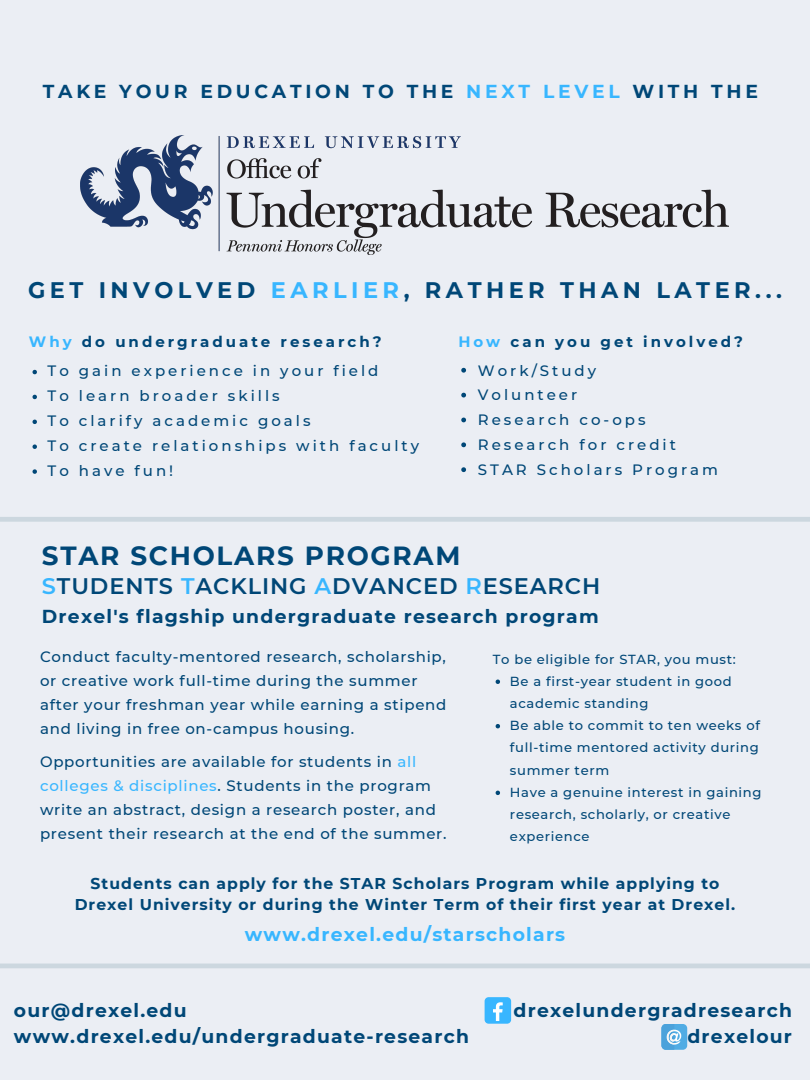
<style>
.page{position:relative;width:810px;height:1080px;background:#ebeef4}
.page>*{position:absolute;margin:0;border:0;box-sizing:border-box;transform-origin:0 0}
.t1{font:700 26.25px "Montserrat";letter-spacing:.065em;color:#004777}
.t2{font:700 22.5px "Montserrat";letter-spacing:.2em;color:#004777}
.t3{font:600 22.5px "Montserrat";letter-spacing:.04em;color:#004777}
.t4{font:700 18.75px/26.2px "Montserrat";letter-spacing:.065em;color:#004777}
.t5{font:700 18.75px "Montserrat";letter-spacing:.2em;color:#004777}
.t6{font:700 18.75px "Montserrat";letter-spacing:.065em;color:#38b6ff}
.t7{font:700 15.62px/21.6px "Montserrat";letter-spacing:.065em;color:#004777;text-align:center}
.t8{font:500 15px/24px "Montserrat";letter-spacing:.05em;color:#004777}
.t9{font:500 15px/24.9px "Montserrat";letter-spacing:.2em;color:#004777}
.t10{font:700 15px "Montserrat";letter-spacing:.2em;color:#004777}
.t11{font:500 13.12px/22.2px "Montserrat";letter-spacing:.05em;color:#004777}
.s1{color:#38b6ff}
</style>
<div class="page">
<img style="left:81px;top:136px;width:648px;height:119px">
<svg style="left:33px;top:370px;width:4px;height:4px"></svg>
<svg style="left:33px;top:395px;width:4px;height:4px"></svg>
<svg style="left:33px;top:420px;width:4px;height:4px"></svg>
<svg style="left:33px;top:444px;width:4px;height:5px"></svg>
<svg style="left:33px;top:469px;width:4px;height:5px"></svg>
<svg style="left:461px;top:368px;width:5px;height:5px"></svg>
<svg style="left:461px;top:393px;width:5px;height:4px"></svg>
<svg style="left:461px;top:418px;width:5px;height:4px"></svg>
<svg style="left:461px;top:442px;width:5px;height:5px"></svg>
<svg style="left:461px;top:467px;width:5px;height:5px"></svg>
<svg style="left:0;top:517px;width:810px;height:5px;background:#cdd8e0"></svg>
<svg style="left:496px;top:680px;width:4px;height:4px"></svg>
<svg style="left:496px;top:724px;width:4px;height:4px"></svg>
<svg style="left:496px;top:791px;width:4px;height:4px"></svg>
<hr style="left:0;top:964px;width:810px;height:4px;background:#ccd7df">
<div style="left:661px;top:1024px;width:26px;height:26px;background:#50ace4;border-radius:4px"></div>
<svg style="left:661px;top:1024px;width:20px;height:26px"></svg>
<div style="left:485px;top:997px;width:26px;height:27px;background:#38b6ff;border-radius:4px"></div>
<svg style="left:493px;top:1002px;width:10px;height:19px"></svg>
<p class="t5" style="left:43px;top:80px;width:717px">TAKE YOUR EDUCATION TO THE <span class="s1">NEXT LEVEL</span> WITH THE</p>
<h2 class="t2" style="left:28px;top:276px;width:755px">GET INVOLVED <span class="s1">EARLIER</span>, RATHER THAN LATER...</h2>
<p class="t10" style="left:29px;top:333px;width:354px"><span class="s1">Why</span> do undergraduate research?</p>
<p class="t10" style="left:458px;top:332px;width:286px"><span class="s1">How</span> can you get involved?</p>
<p class="t9" style="left:48px;top:358px;width:373px">To gain experience in your field<br>To learn broader skills<br>To clarify academic goals<br>To create relationships with faculty<br>To have fun!</p>
<p class="t9" style="left:478px;top:358px;width:242px">Work/Study<br>Volunteer<br>Research co-ops<br>Research for credit<br>STAR Scholars Program</p>
<h1 class="t1" style="left:42px;top:540px;width:420px">STAR SCHOLARS PROGRAM</h1>
<h2 class="t3" style="left:42px;top:573px;width:560px"><span class="s1">S</span>TUDENTS <span class="s1">T</span>ACKLING <span class="s1">A</span>DVANCED <span class="s1">R</span>ESEARCH</h2>
<p class="t4" style="left:42px;top:604px;width:558px">Drexel's flagship undergraduate research program</p>
<p class="t8" style="left:40px;top:644px;width:408px">Conduct faculty-mentored research, scholarship, or creative work full-time during the summer after your freshman year while earning a stipend and living in free on-campus housing.</p>
<p class="t8" style="left:40px;top:750px;width:408px">Opportunities are available for students in <span class="s1">all colleges &amp; disciplines</span>. Students in the program write an abstract, design a research poster, and present their research at the end of the summer.</p>
<p class="t11" style="left:493px;top:648px;width:244px">To be eligible for STAR, you must:</p>
<p class="t11" style="left:510px;top:670px;width:253px">Be a first-year student in good academic standing<br>Be able to commit to ten weeks of full-time mentored activity during summer term<br>Have a genuine interest in gaining research, scholarly, or creative experience</p>
<p class="t7" style="left:75px;top:872px;width:662px">Students can apply for the STAR Scholars Program while applying to<br>Drexel University or during the Winter Term of their first year at Drexel.</p>
<p class="t6" style="left:245px;top:923px;width:322px">www.drexel.edu/starscholars</p>
<p class="t4" style="left:14px;top:997px;width:457px">our@drexel.edu www.drexel.edu/undergraduate-research</p>
<p class="t4" style="left:513px;top:997px;width:280px;text-align:right">drexelundergradresearch @drexelour</p>
</div>
